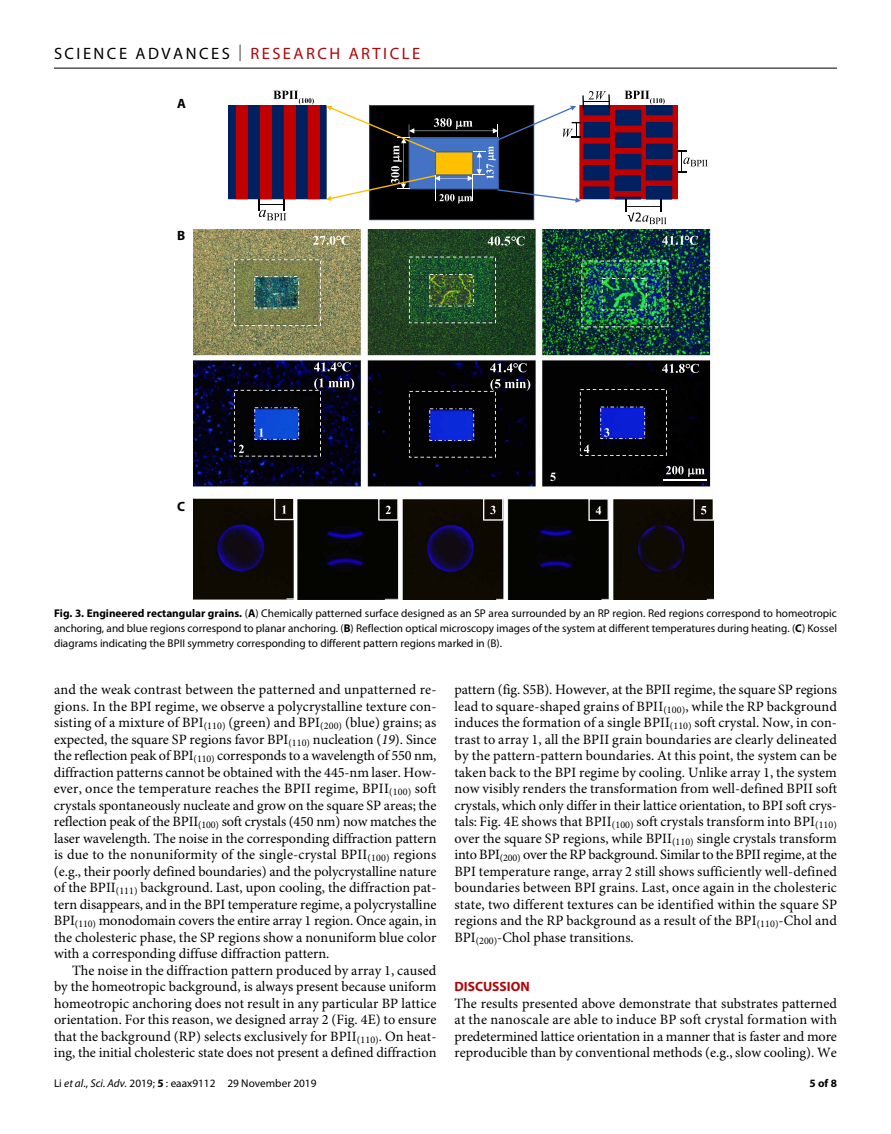
<style>
.page{position:relative;width:891px;height:1134px;background:#fff}
.page>*{position:absolute;margin:0;border:0;box-sizing:border-box;transform-origin:0 0}
.t1{font:16.5px "Myriad Pro";letter-spacing:.15em;color:#000}
.t2{font:14.25px/16.5px "Minion Pro";color:#000;text-align:justify}
.t3{font:700 13.5px "Myriad Pro";color:#b10508}
.t4{font:700 13.5px "Myriad Pro";color:#000}
.t5{font:11.25px/15px "Myriad Pro";color:#000;text-align:justify}
.t6{font:700 11.25px "Myriad Pro";color:#000}
.s1{font-weight:300}
.s2{color:#b10508}
.s3{font-weight:700}
.s4{font-style:italic}
</style>
<div class="page">
<hr style="left:54px;top:68px;width:783px;height:1px;background:#000">
<img style="left:194px;top:229px;width:520px;height:370px">
<svg style="left:313px;top:236px;width:37px;height:9px"></svg>
<svg style="left:488px;top:236px;width:37px;height:10px"></svg>
<svg style="left:662px;top:236px;width:36px;height:9px"></svg>
<svg style="left:314px;top:362px;width:37px;height:10px"></svg>
<svg style="left:490px;top:363px;width:37px;height:9px"></svg>
<svg style="left:662px;top:364px;width:37px;height:9px"></svg>
<svg style="left:409px;top:379px;width:121px;height:79px;background:#0c0f2a"></svg>
<img style="left:409px;top:257px;width:87px;height:66px">
<img style="left:581px;top:261px;width:87px;height:66px">
<img style="left:234px;top:259px;width:87px;height:67px">
<hr style="left:663px;top:479px;width:44px;height:2px;background:#fff">
<svg style="left:666px;top:466px;width:39px;height:11px"></svg>
<svg style="left:274px;top:497px;width:21px;height:23px"></svg>
<svg style="left:378px;top:498px;width:21px;height:23px"></svg>
<svg style="left:483px;top:498px;width:20px;height:23px"></svg>
<svg style="left:588px;top:498px;width:21px;height:23px"></svg>
<svg style="left:694px;top:498px;width:20px;height:23px"></svg>
<svg style="left:234px;top:378px;width:120px;height:79px;background:#101836"></svg>
<svg style="left:580px;top:389px;width:87px;height:67px;background:#0e123e"></svg>
<svg style="left:550px;top:473px;width:6px;height:8px"></svg>
<svg style="left:228px;top:91px;width:480px;height:133px"></svg>
<p class="t1" style="left:54px;top:40px;width:368px">SCIENCE ADVANCES <span class="s1">|</span> <span class="s2">RESEARCH ARTICLE</span></p>
<p class="t4" style="left:177px;top:93px;width:10px">A</p>
<p class="t4" style="left:177px;top:225px;width:10px">B</p>
<p class="t4" style="left:177px;top:495px;width:10px">C</p>
<p class="t5" style="left:54px;top:606px;width:784px"><span class="s3">Fig. 3. Engineered rectangular grains.</span> (<span class="s3">A</span>) Chemically patterned surface designed as an SP area surrounded by an RP region. Red regions correspond to homeotropic anchoring, and blue regions correspond to planar anchoring. (<span class="s3">B</span>) Reflection optical microscopy images of the system at different temperatures during heating. (<span class="s3">C</span>) Kossel diagrams indicating the BPII symmetry corresponding to different pattern regions marked in (B).</p>
<p class="t2" style="left:54px;top:683px;width:384px">and the weak contrast between the patterned and unpatterned re&shy;gions. In the BPI regime, we observe a polycrystalline texture con&shy;sisting of a mixture of BPI<sub>(110)</sub> (green) and BPI<sub>(200)</sub> (blue) grains; as expected, the square SP regions favor BPI<sub>(110)</sub> nucleation (<span class="s4">19</span>). Since the reflection peak of BPI<sub>(110)</sub> corresponds to a wavelength of 550 nm, diffraction patterns cannot be obtained with the 445-nm laser. How&shy;ever, once the temperature reaches the BPII regime, BPII<sub>(100)</sub> soft crystals spontaneously nucleate and grow on the square SP areas; the reflection peak of the BPII<sub>(100)</sub> soft crystals (450 nm) now matches the laser wavelength. The noise in the corresponding diffraction pattern is due to the nonuniformity of the single-crystal BPII<sub>(100)</sub> regions (e.g., their poorly defined boundaries) and the polycrystalline nature of the BPII<sub>(111)</sub> background. Last, upon cooling, the diffraction pat&shy;tern disappears, and in the BPI temperature regime, a polycrystalline BPI<sub>(110)</sub> monodomain covers the entire array 1 region. Once again, in the cholesteric phase, the SP regions show a nonuniform blue color with a corresponding diffuse diffraction pattern.</p>
<p class="t2" style="left:54px;top:963px;width:384px;text-indent:18px">The noise in the diffraction pattern produced by array 1, caused by the homeotropic background, is always present because uniform homeotropic anchoring does not result in any particular BP lattice orientation. For this reason, we designed array 2 (Fig. 4E) to ensure that the background (RP) selects exclusively for BPII<sub>(110)</sub>. On heat&shy;ing, the initial cholesteric state does not present a defined diffraction</p>
<p class="t5" style="left:54px;top:1076px;width:264px">Li <span class="s4">et al</span>., <span class="s4">Sci. Adv.</span> 2019; <span class="s3">5</span> : eaax9112 29 November 2019</p>
<p class="t2" style="left:454px;top:683px;width:384px">pattern (fig. S5B). However, at the BPII regime, the square SP regions lead to square-shaped grains of BPII<sub>(100)</sub>, while the RP background induces the formation of a single BPII<sub>(110)</sub> soft crystal. Now, in con&shy;trast to array 1, all the BPII grain boundaries are clearly delineated by the pattern-pattern boundaries. At this point, the system can be taken back to the BPI regime by cooling. Unlike array 1, the system now visibly renders the transformation from well-defined BPII soft crystals, which only differ in their lattice orientation, to BPI soft crys&shy;tals: Fig. 4E shows that BPII<sub>(100)</sub> soft crystals transform into BPI<sub>(110) </sub>over the square SP regions, while BPII<sub>(110)</sub> single crystals transform into BPI<sub>(200)</sub> over the RP background. Similar to the BPII regime, at the BPI temperature range, array 2 still shows sufficiently well-defined boundaries between BPI grains. Last, once again in the cholesteric state, two different textures can be identified within the square SP regions and the RP background as a result of the BPI<sub>(110)</sub>-Chol and BPI<sub>(200)</sub>-Chol phase transitions.</p>
<p class="t3" style="left:454px;top:976px;width:77px">DISCUSSION</p>
<p class="t2" style="left:454px;top:996px;width:384px">The results presented above demonstrate that substrates patterned at the nanoscale are able to induce BP soft crystal formation with predetermined lattice orientation in a manner that is faster and more reproducible than by conventional methods (e.g., slow cooling). We</p>
<p class="t6" style="left:810px;top:1074px;width:29px">5 of 8</p>
</div>
